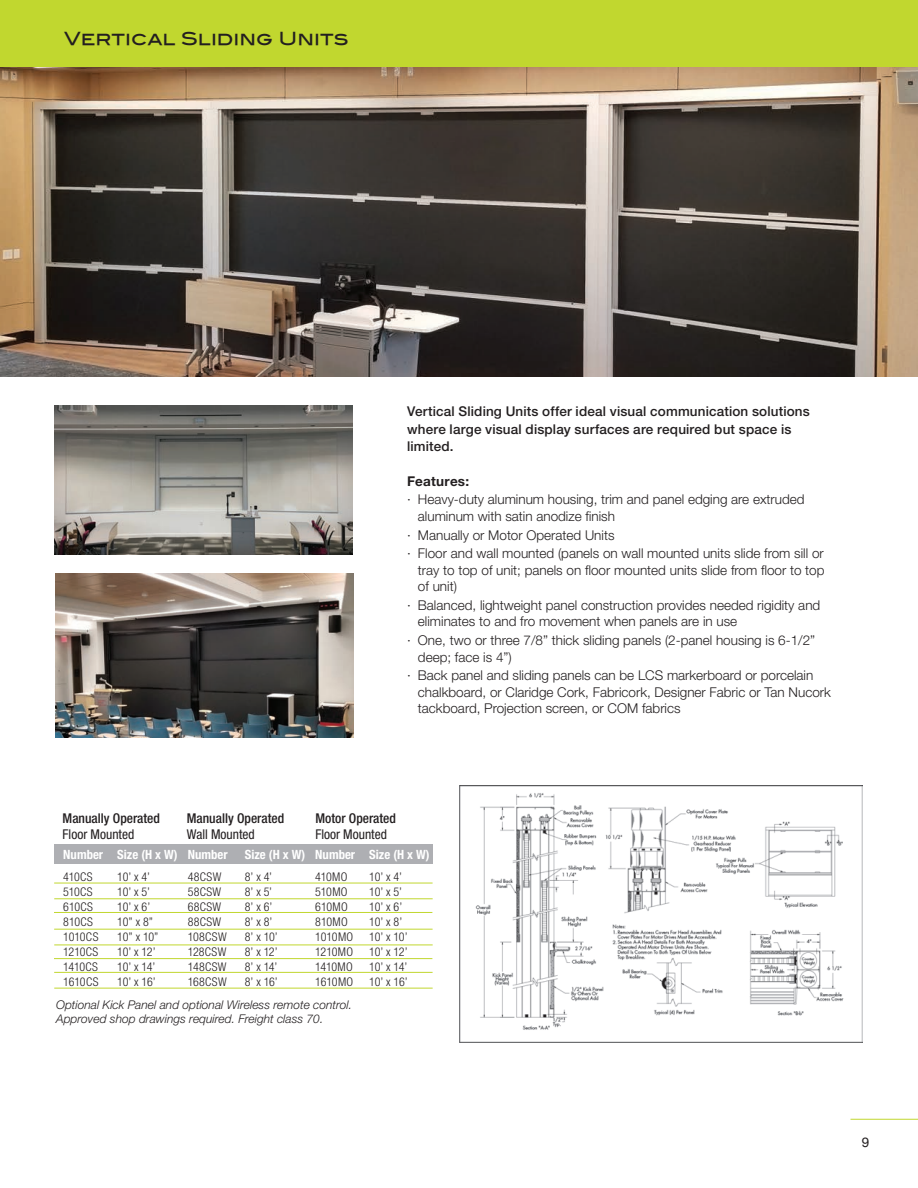
<style>
.page{position:relative;width:918px;height:1188px;background:#fff}
.page>*{position:absolute;margin:0;border:0;box-sizing:border-box;transform-origin:0 0}
.t1{font:18px "Blair Md ITCTT Medium";color:#231f20}
.t2{font:300 13.5px/16.5px "Helvetica Neue";color:#231f20}
.t3{font:500 13.5px/18.6px "Helvetica Neue";letter-spacing:.01em;color:#231f20}
.t4{font:500 condensed 13.5px "Helvetica Neue";color:#231f20}
.t5{font:condensed 13.5px "Helvetica Neue";color:#231f20}
.t6{font:700 13.5px "Helvetica Neue";letter-spacing:.02em;color:#231f20}
.t7{font:13.5px "Helvetica Neue";color:#231f20}
.t8{font:700 condensed 12.75px "Helvetica Neue";color:#fff}
.t9{font:300 condensed 12px "Helvetica Neue";letter-spacing:.01em;color:#231f20}
.t10{font:italic 300 12px/14.4px "Helvetica Neue";color:#231f20}
</style>
<div class="page">
<hr style="left:851px;top:1119px;width:67px;height:1px;background:#c1d72f">
<div style="left:0;top:0;width:918px;height:68px;background:#c1d72f"></div>
<img style="left:0;top:68px;width:918px;height:309px">
<img style="left:55px;top:573px;width:299px;height:164px">
<img style="left:54px;top:405px;width:299px;height:150px">
<div style="left:54px;top:845px;width:379px;height:19px;background:#aeafb3"></div>
<hr style="left:54px;top:883px;width:379px;height:1px;background:#c1d72f">
<hr style="left:54px;top:898px;width:379px;height:1px;background:#c1d72f">
<hr style="left:54px;top:912px;width:378px;height:1px;background:#c1d72f">
<hr style="left:54px;top:929px;width:379px;height:1px;background:#c1d72f">
<hr style="left:54px;top:945px;width:379px;height:1px;background:#c1d72f">
<hr style="left:54px;top:958px;width:378px;height:1px;background:#c1d72f">
<hr style="left:54px;top:972px;width:379px;height:1px;background:#c1d72f">
<hr style="left:54px;top:988px;width:379px;height:1px;background:#c1d72f">
<img style="left:460px;top:785px;width:403px;height:258px">
<h1 class="t1" style="left:64px;top:24px;width:286px">Vertical Sliding Units</h1>
<p class="t3" style="left:407px;top:401px;width:404px">Vertical Sliding Units offer ideal visual communication solutions where large visual display surfaces are required but space is</p>
<p class="t3" style="left:407px;top:436px;width:48px">limited.</p>
<p class="t6" style="left:407px;top:473px;width:63px">Features:</p>
<p class="t2" style="left:418px;top:491px;width:388px;text-indent:-11px">· Heavy-duty aluminum housing, trim and panel edging are extruded aluminum with satin anodize finish</p>
<p class="t2" style="left:407px;top:525px;width:418px;line-height:18.6px">· Manually or Motor Operated Units<br>· Floor and wall mounted (panels on wall mounted units slide from sill or</p>
<p class="t2" style="left:418px;top:561px;width:408px">tray to top of unit; panels on floor mounted units slide from floor to top of unit)</p>
<p class="t2" style="left:418px;top:597px;width:404px;text-indent:-11px">· Balanced, lightweight panel construction provides needed rigidity and eliminates to and fro movement when panels are in use</p>
<p class="t2" style="left:418px;top:632px;width:399px;text-indent:-11px">· One, two or three 7/8” thick sliding panels (2-panel housing is 6-1/2” deep; face is 4”)</p>
<p class="t2" style="left:418px;top:667px;width:414px;text-indent:-11px">· Back panel and sliding panels can be LCS markerboard or porcelain chalkboard, or Claridge Cork, Fabricork, Designer Fabric or Tan Nucork tackboard, Projection screen, or COM fabrics</p>
<p class="t4" style="left:63px;top:810px;width:99px">Manually Operated</p>
<p class="t5" style="left:63px;top:826px;width:73px">Floor Mounted</p>
<p class="t4" style="left:187px;top:810px;width:99px">Manually Operated</p>
<p class="t5" style="left:187px;top:826px;width:69px">Wall Mounted</p>
<p class="t4" style="left:315px;top:810px;width:82px">Motor Operated</p>
<p class="t5" style="left:315px;top:826px;width:73px">Floor Mounted</p>
<p class="t8" style="left:63px;top:847px;width:166px">Number Size (H x W) Number</p>
<p class="t8" style="left:245px;top:847px;width:186px">Size (H x W) Number Size (H x W)</p>
<p class="t9" style="left:63px;top:870px;width:31px">410CS</p>
<p class="t9" style="left:117px;top:870px;width:34px">10’ x 4’</p>
<p class="t9" style="left:188px;top:870px;width:35px">48CSW</p>
<p class="t9" style="left:245px;top:870px;width:29px">8’ x 4’</p>
<p class="t9" style="left:315px;top:870px;width:34px">410MO</p>
<p class="t9" style="left:369px;top:870px;width:34px">10’ x 4’</p>
<p class="t9" style="left:63px;top:885px;width:31px">510CS</p>
<p class="t9" style="left:117px;top:885px;width:34px">10’ x 5’</p>
<p class="t9" style="left:188px;top:885px;width:35px">58CSW</p>
<p class="t9" style="left:245px;top:885px;width:29px">8’ x 5’</p>
<p class="t9" style="left:315px;top:885px;width:34px">510MO</p>
<p class="t9" style="left:369px;top:885px;width:34px">10’ x 5’</p>
<p class="t9" style="left:63px;top:900px;width:31px">610CS</p>
<p class="t9" style="left:117px;top:900px;width:34px">10’ x 6’</p>
<p class="t9" style="left:188px;top:900px;width:35px">68CSW</p>
<p class="t9" style="left:245px;top:900px;width:29px">8’ x 6’</p>
<p class="t9" style="left:315px;top:900px;width:34px">610MO</p>
<p class="t9" style="left:369px;top:900px;width:34px">10’ x 6’</p>
<p class="t9" style="left:63px;top:915px;width:31px">810CS</p>
<p class="t9" style="left:117px;top:915px;width:37px">10” x 8”</p>
<p class="t9" style="left:188px;top:915px;width:35px">88CSW</p>
<p class="t9" style="left:245px;top:915px;width:29px">8’ x 8’</p>
<p class="t9" style="left:315px;top:915px;width:34px">810MO</p>
<p class="t9" style="left:369px;top:915px;width:34px">10’ x 8’</p>
<p class="t9" style="left:63px;top:930px;width:37px">1010CS</p>
<p class="t9" style="left:117px;top:930px;width:43px">10” x 10”</p>
<p class="t9" style="left:188px;top:930px;width:40px">108CSW</p>
<p class="t9" style="left:245px;top:930px;width:34px">8’ x 10’</p>
<p class="t9" style="left:315px;top:930px;width:39px">1010MO</p>
<p class="t9" style="left:369px;top:930px;width:40px">10’ x 10’</p>
<p class="t9" style="left:63px;top:945px;width:37px">1210CS</p>
<p class="t9" style="left:117px;top:945px;width:40px">10’ x 12’</p>
<p class="t9" style="left:188px;top:945px;width:40px">128CSW</p>
<p class="t9" style="left:245px;top:945px;width:34px">8’ x 12’</p>
<p class="t9" style="left:315px;top:945px;width:39px">1210MO</p>
<p class="t9" style="left:369px;top:945px;width:40px">10’ x 12’</p>
<p class="t9" style="left:63px;top:960px;width:36px">1410CS</p>
<p class="t9" style="left:117px;top:960px;width:40px">10’ x 14’</p>
<p class="t9" style="left:188px;top:960px;width:40px">148CSW</p>
<p class="t9" style="left:245px;top:960px;width:34px">8’ x 14’</p>
<p class="t9" style="left:315px;top:960px;width:39px">1410MO</p>
<p class="t9" style="left:369px;top:960px;width:40px">10’ x 14’</p>
<p class="t9" style="left:63px;top:975px;width:37px">1610CS</p>
<p class="t9" style="left:117px;top:975px;width:40px">10’ x 16’</p>
<p class="t9" style="left:188px;top:975px;width:40px">168CSW</p>
<p class="t9" style="left:245px;top:975px;width:34px">8’ x 16’</p>
<p class="t9" style="left:315px;top:975px;width:39px">1610MO</p>
<p class="t9" style="left:369px;top:975px;width:40px">10’ x 16’</p>
<p class="t10" style="left:56px;top:997px;width:297px">Optional Kick Panel and optional Wireless remote control.<br>Approved shop drawings required. Freight class 70.</p>
<p class="t7" style="left:862px;top:1132px;width:9px">9</p>
</div>
